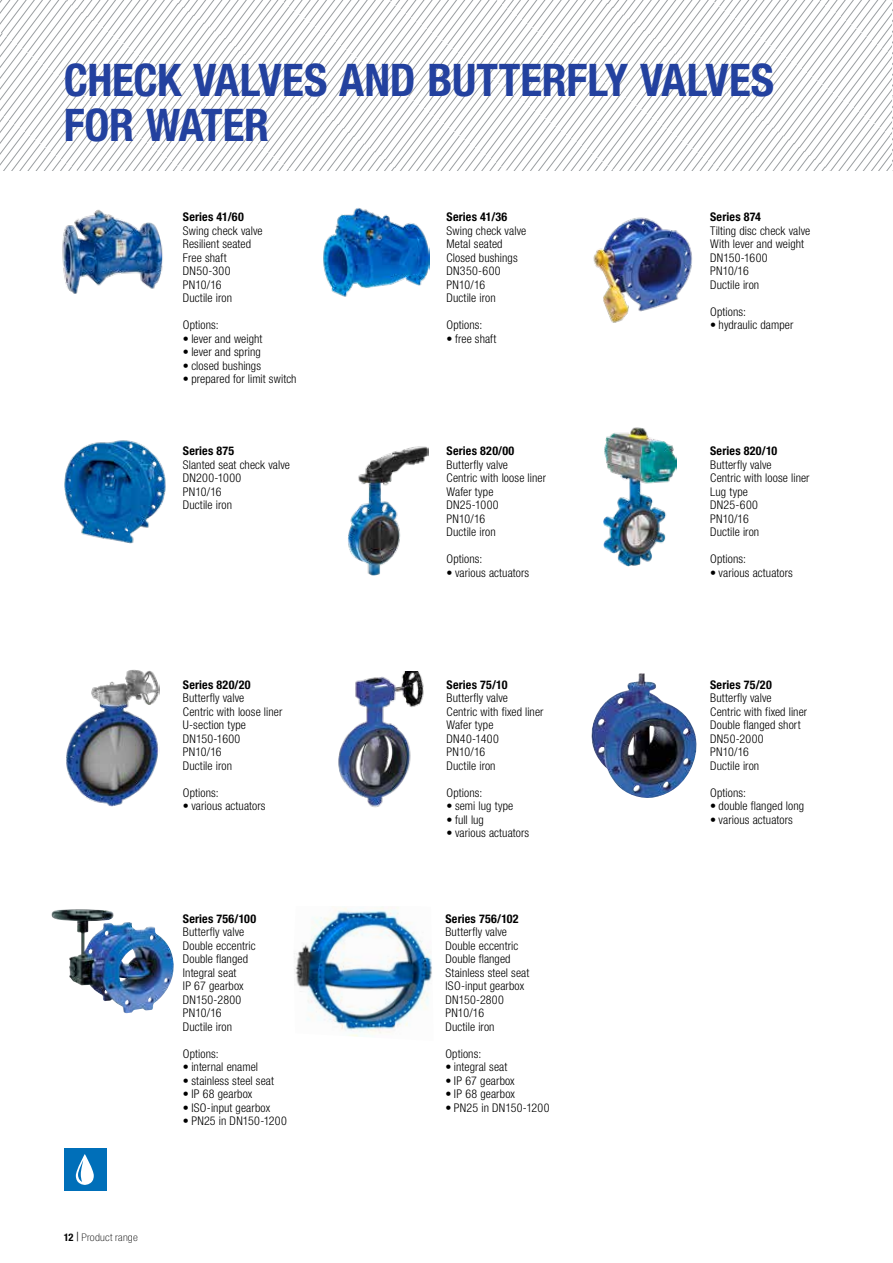
<style>
.page{position:relative;width:893px;height:1263px;background:#fff}
.page>*{position:absolute;margin:0;border:0;box-sizing:border-box;transform-origin:0 0}
.t1{font:700 condensed 45px/45px "Helvetica Neue LT Pro";letter-spacing:-.005em;color:#23419f}
.t2{font:300 condensed 12px/13.5px "Helvetica Neue LT Pro";letter-spacing:.01em;color:#000}
.t3{font:700 condensed 12px "Helvetica Neue LT Pro";letter-spacing:.015em;color:#000}
.t4{font:100 condensed 10.5px "Helvetica Neue LT Pro";letter-spacing:.02em;color:#000;scale:1.1 1}
.s1{font-weight:700}
.s2{font-family:"Times New Roman";font-weight:700;font-stretch:normal}
</style>
<div class="page">
<svg style="left:0;top:0;width:892px;height:170px"></svg>
<hr style="left:892px;top:0;width:1px;height:170px;background:#bfbfbf">
<div style="left:64px;top:1148px;width:42px;height:43px;background:#006fb9"></div>
<svg style="left:76px;top:1154px;width:18px;height:31px"></svg>
<img style="left:591px;top:673px;width:106px;height:125px">
<img style="left:348px;top:446px;width:80px;height:129px">
<img style="left:603px;top:427px;width:73px;height:139px">
<img style="left:62px;top:210px;width:101px;height:84px">
<img style="left:52px;top:909px;width:122px;height:105px">
<img style="left:66px;top:669px;width:93px;height:138px">
<img style="left:338px;top:672px;width:86px;height:136px">
<img style="left:294px;top:906px;width:138px;height:131px">
<img style="left:323px;top:208px;width:106px;height:89px">
<img style="left:593px;top:217px;width:99px;height:106px">
<img style="left:64px;top:440px;width:102px;height:104px">
<h1 class="t1" style="left:64px;top:57px;width:712px">CHECK VALVES AND BUTTERFLY VALVES<br>FOR WATER</h1>
<p class="t3" style="left:183px;top:210px;width:62px">Series 41/60</p>
<p class="t2" style="left:183px;top:224px;width:81px">Swing check valve<br>Resilient seated<br>Free shaft<br>DN50-300<br>PN10/16<br>Ductile iron</p>
<p class="t2" style="left:183px;top:318px;width:37px">Options:</p>
<p class="t2" style="left:183px;top:332px;width:81px">• lever and weight</p>
<p class="t2" style="left:183px;top:345px;width:79px">• lever and spring</p>
<p class="t2" style="left:183px;top:359px;width:80px">• closed bushings</p>
<p class="t2" style="left:183px;top:372px;width:115px">• prepared for limit switch</p>
<p class="t3" style="left:183px;top:443px;width:53px">Series 875</p>
<p class="t2" style="left:183px;top:457px;width:109px">Slanted seat check valve<br>DN200-1000<br>PN10/16<br>Ductile iron</p>
<p class="t4" style="left:64px;top:1231px;width:69px"><span class="s1">12</span> <span class="s2">|</span> Product range</p>
<p class="t3" style="left:183px;top:677px;width:69px">Series 820/20</p>
<p class="t2" style="left:183px;top:691px;width:101px">Butterfly valve<br>Centric with loose liner<br>U-section type<br>DN150-1600<br>PN10/16<br>Ductile iron</p>
<p class="t2" style="left:183px;top:786px;width:37px">Options:</p>
<p class="t2" style="left:183px;top:799px;width:84px">• various actuators</p>
<p class="t3" style="left:183px;top:911px;width:75px">Series 756/100</p>
<p class="t2" style="left:183px;top:925px;width:74px">Butterfly valve<br>Double eccentric<br>Double flanged<br>Integral seat<br>IP 67 gearbox<br>DN150-2800<br>PN10/16<br>Ductile iron</p>
<p class="t2" style="left:183px;top:1047px;width:37px">Options:</p>
<p class="t2" style="left:183px;top:1060px;width:77px">• internal enamel</p>
<p class="t2" style="left:183px;top:1074px;width:93px">• stainless steel seat</p>
<p class="t2" style="left:183px;top:1087px;width:71px">• IP 68 gearbox</p>
<p class="t2" style="left:183px;top:1101px;width:89px">• ISO-input gearbox</p>
<p class="t2" style="left:183px;top:1114px;width:106px">• PN25 in DN150-1200</p>
<p class="t3" style="left:446px;top:210px;width:62px">Series 41/36</p>
<p class="t2" style="left:446px;top:224px;width:81px">Swing check valve<br>Metal seated<br>Closed bushings<br>DN350-600<br>PN10/16<br>Ductile iron</p>
<p class="t2" style="left:446px;top:318px;width:37px">Options:</p>
<p class="t2" style="left:446px;top:332px;width:52px">• free shaft</p>
<p class="t3" style="left:446px;top:443px;width:69px">Series 820/00</p>
<p class="t2" style="left:446px;top:457px;width:101px">Butterfly valve<br>Centric with loose liner<br>Wafer type<br>DN25-1000<br>PN10/16<br>Ductile iron</p>
<p class="t2" style="left:446px;top:552px;width:37px">Options:</p>
<p class="t2" style="left:446px;top:565px;width:84px">• various actuators</p>
<p class="t3" style="left:446px;top:677px;width:62px">Series 75/10</p>
<p class="t2" style="left:446px;top:691px;width:99px">Butterfly valve<br>Centric with fixed liner<br>Wafer type<br>DN40-1400<br>PN10/16<br>Ductile iron</p>
<p class="t2" style="left:446px;top:786px;width:37px">Options:</p>
<p class="t2" style="left:446px;top:799px;width:68px">• semi lug type</p>
<p class="t2" style="left:446px;top:813px;width:39px">• full lug</p>
<p class="t2" style="left:446px;top:826px;width:84px">• various actuators</p>
<p class="t3" style="left:445px;top:911px;width:75px">Series 756/102</p>
<p class="t2" style="left:445px;top:925px;width:85px">Butterfly valve<br>Double eccentric<br>Double flanged<br>Stainless steel seat<br>ISO-input gearbox<br>DN150-2800<br>PN10/16<br>Ductile iron</p>
<p class="t2" style="left:445px;top:1047px;width:37px">Options:</p>
<p class="t2" style="left:445px;top:1060px;width:63px">• integral seat</p>
<p class="t2" style="left:445px;top:1074px;width:71px">• IP 67 gearbox</p>
<p class="t2" style="left:445px;top:1087px;width:71px">• IP 68 gearbox</p>
<p class="t2" style="left:445px;top:1101px;width:106px">• PN25 in DN150-1200</p>
<p class="t3" style="left:710px;top:210px;width:52px">Series 874</p>
<p class="t2" style="left:710px;top:224px;width:102px">Tilting disc check valve<br>With lever and weight<br>DN150-1600<br>PN10/16<br>Ductile iron</p>
<p class="t2" style="left:710px;top:305px;width:37px">Options:</p>
<p class="t2" style="left:710px;top:318px;width:85px">• hydraulic damper</p>
<p class="t3" style="left:710px;top:443px;width:69px">Series 820/10</p>
<p class="t2" style="left:710px;top:457px;width:101px">Butterfly valve<br>Centric with loose liner<br>Lug type<br>DN25-600<br>PN10/16<br>Ductile iron</p>
<p class="t2" style="left:710px;top:552px;width:37px">Options:</p>
<p class="t2" style="left:710px;top:565px;width:84px">• various actuators</p>
<p class="t3" style="left:710px;top:677px;width:63px">Series 75/20</p>
<p class="t2" style="left:710px;top:691px;width:99px">Butterfly valve<br>Centric with fixed liner<br>Double flanged short<br>DN50-2000<br>PN10/16<br>Ductile iron</p>
<p class="t2" style="left:710px;top:786px;width:37px">Options:</p>
<p class="t2" style="left:710px;top:799px;width:95px">• double flanged long</p>
<p class="t2" style="left:710px;top:813px;width:84px">• various actuators</p>
</div>
